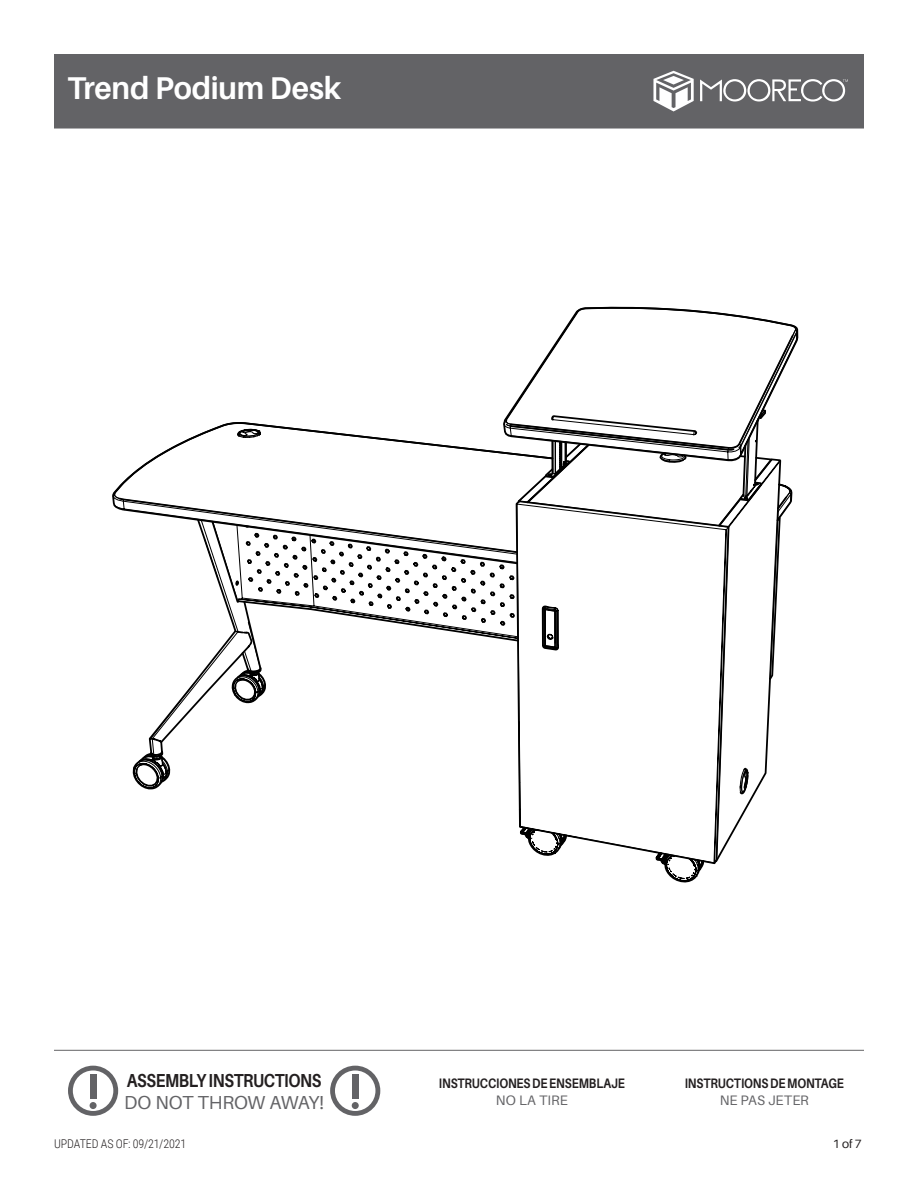
<style>
.page{position:relative;width:918px;height:1188px;background:#fff}
.page>*{position:absolute;margin:0;border:0;box-sizing:border-box;transform-origin:0 0}
.Large_Product_Name_H{font:700 31.5px "Aileron";letter-spacing:-.005em;color:#fff;scale:.95 1}
.ASSEMBLY_INSTRUCTION{font:700 18.75px "Aileron";letter-spacing:-.025em;color:#231f20;scale:.84 1}
.DO_NOT_THROW_AWAY{font:18.75px "Aileron";letter-spacing:-.015em;color:#636366}
.ASSEMBLY_INSTRUCTION-2{font:700 13.65px "Aileron";letter-spacing:-.01em;color:#231f20;scale:.84 1}
.DO_NOT_THROW_AWAY-2{font:13.65px "Aileron";letter-spacing:.005em;color:#636366}
.Version{font:300 12px "Roboto Condensed";letter-spacing:-.005em;color:#231f20}
.parts_needed_center{font:12px "Aileron";color:#231f20}
</style>
<div class="page">
<div style="left:54px;top:54px;width:810px;height:75px;background:#636366;border:2px solid #636366"></div>
<svg style="left:68px;top:1066px;width:50px;height:50px"></svg>
<div style="left:90px;top:1074px;width:6px;height:25px;background:#636366"></div>
<div style="left:90px;top:1102px;width:7px;height:7px;background:#636366;border-radius:50%"></div>
<svg style="left:330px;top:1066px;width:50px;height:50px"></svg>
<div style="left:352px;top:1074px;width:6px;height:25px;background:#636366"></div>
<div style="left:352px;top:1102px;width:7px;height:7px;background:#636366;border-radius:50%"></div>
<hr style="left:54px;top:1050px;width:810px;height:1px;background:#636366">
<svg style="left:588px;top:54px;width:136px;height:75px"></svg>
<svg style="left:114px;top:306px;width:685px;height:577px"></svg>
<svg style="left:653px;top:71px;width:41px;height:40px"></svg>
<svg style="left:700px;top:79px;width:148px;height:23px"></svg>
<p class="Large_Product_Name_H" style="left:68px;top:71px;width:290px">Trend Podium Desk</p>
<p class="ASSEMBLY_INSTRUCTION" style="left:127px;top:1070px;width:233px">ASSEMBLY INSTRUCTIONS</p>
<p class="DO_NOT_THROW_AWAY" style="left:124px;top:1093px;width:202px">DO NOT THROW AWAY!</p>
<p class="ASSEMBLY_INSTRUCTION-2" style="left:439px;top:1076px;width:223px">INSTRUCCIONES DE ENSEMBLAJE</p>
<p class="DO_NOT_THROW_AWAY-2" style="left:496px;top:1093px;width:73px">NO LA TIRE</p>
<p class="ASSEMBLY_INSTRUCTION-2" style="left:685px;top:1076px;width:191px">INSTRUCTIONS DE MONTAGE</p>
<p class="DO_NOT_THROW_AWAY-2" style="left:720px;top:1093px;width:91px">NE PAS JETER</p>
<p class="Version" style="left:54px;top:1135px;width:134px">UPDATED AS OF: 09/21/2021</p>
<p class="parts_needed_center" style="left:833px;top:1137px;width:31px">1 of 7</p>
</div>
